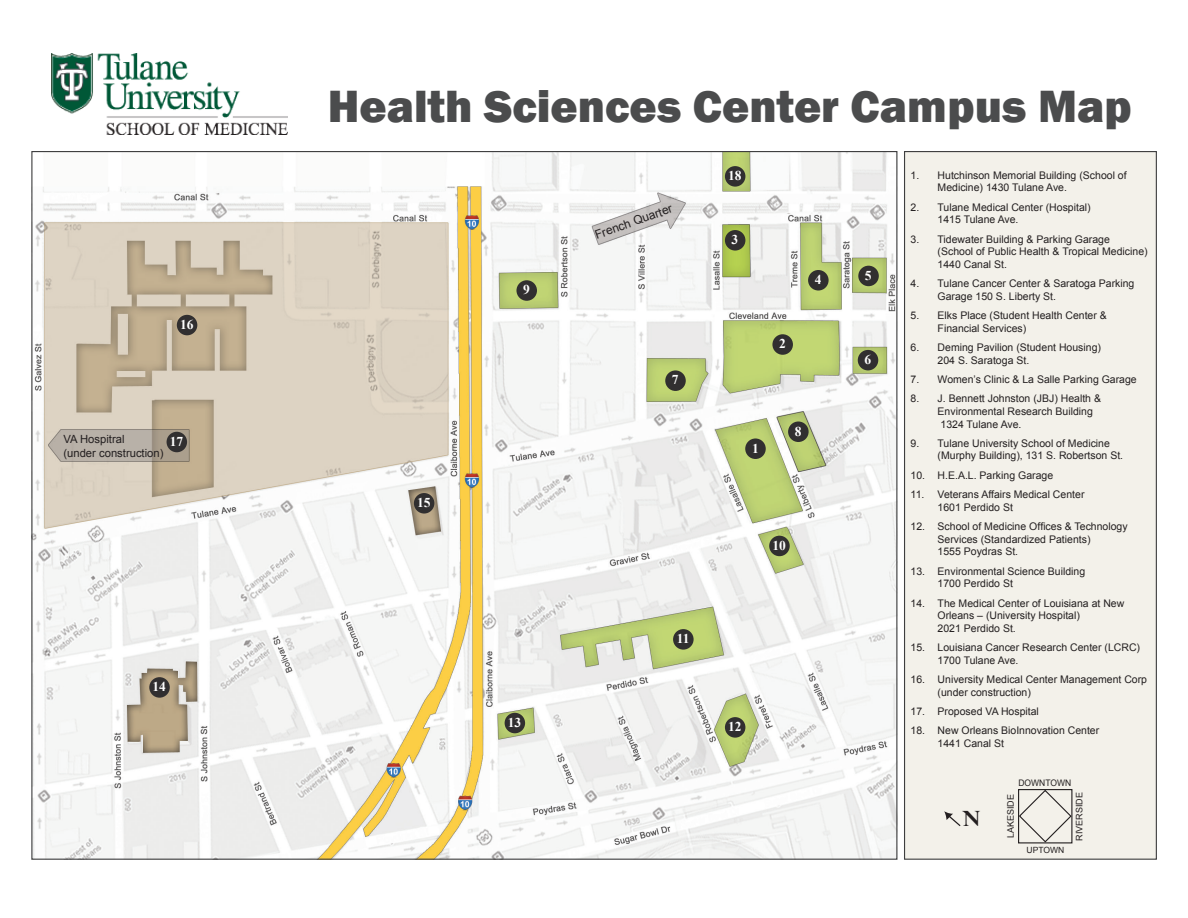
<style>
.page{position:relative;width:1188px;height:918px;background:#fff}
.page>*{position:absolute;margin:0;border:0;box-sizing:border-box;transform-origin:0 0}
.t1{font:800 46.5px "Franklin Gothic";color:#4b4c4d}
.t2{font:700 21px "Perpetua Titling";color:#231f20}
.t3{font:700 13.5px "Times New Roman";color:#fff}
.t4{font:12px "Arial";color:#231f20}
.t5{font:11.25px "Arial";color:#231f20}
.t6{font:10.5px/12.6px "Arial";color:#231f20}
.t7{font:9px "Arial";color:#231f20}
.t8{font:9px "Arial";color:#231f20;scale:.95 1}
.t9{font:8.55px "Arial";color:#231f20}
</style>
<div class="page">
<div style="left:904px;top:151px;width:253px;height:709px;background:#f3f1ea;border:1px solid #3e3e3f"></div>
<img style="left:33px;top:153px;width:862px;height:705px">
<img style="left:52px;top:54px;width:236px;height:80px">
<svg style="left:944px;top:811px;width:17px;height:15px"></svg>
<svg style="left:1018px;top:789px;width:54px;height:54px"></svg>
<div style="left:745px;top:438px;width:21px;height:21px;background:#312f30;border-radius:50%"></div>
<div style="left:772px;top:334px;width:21px;height:21px;background:#312f30;border-radius:50%"></div>
<div style="left:725px;top:230px;width:20px;height:21px;background:#312f30;border-radius:50%"></div>
<div style="left:808px;top:270px;width:21px;height:21px;background:#312f30;border-radius:50%"></div>
<div style="left:858px;top:266px;width:21px;height:20px;background:#312f30;border-radius:50%"></div>
<div style="left:858px;top:350px;width:20px;height:20px;background:#312f30;border-radius:50%"></div>
<div style="left:665px;top:370px;width:21px;height:21px;background:#312f30;border-radius:50%"></div>
<div style="left:516px;top:280px;width:21px;height:21px;background:#312f30;border-radius:50%"></div>
<div style="left:769px;top:536px;width:21px;height:20px;background:#312f30;border-radius:50%"></div>
<div style="left:673px;top:629px;width:21px;height:21px;background:#312f30;border-radius:50%"></div>
<div style="left:725px;top:717px;width:20px;height:21px;background:#312f30;border-radius:50%"></div>
<div style="left:725px;top:166px;width:20px;height:21px;background:#312f30;border-radius:50%"></div>
<div style="left:505px;top:713px;width:20px;height:20px;background:#312f30;border-radius:50%"></div>
<div style="left:149px;top:677px;width:21px;height:21px;background:#312f30;border-radius:50%"></div>
<div style="left:414px;top:493px;width:20px;height:21px;background:#312f30;border-radius:50%"></div>
<div style="left:177px;top:315px;width:20px;height:20px;background:#312f30;border-radius:50%"></div>
<div style="left:167px;top:432px;width:20px;height:20px;background:#312f30;border-radius:50%"></div>
<div style="left:788px;top:421px;width:21px;height:21px;background:#312f30;border-radius:50%"></div>
<p class="t3" style="left:180px;top:315px;width:15px">16</p>
<p class="t5" style="left:63px;top:432px;width:63px">VA Hospitral</p>
<p class="t5" style="left:63px;top:445px;width:102px">(under construction)</p>
<p class="t3" style="left:170px;top:432px;width:15px">17</p>
<p class="t3" style="left:153px;top:677px;width:15px">14</p>
<p class="t1" style="left:328px;top:77px;width:805px">Health Sciences Center Campus Map</p>
<p class="t3" style="left:417px;top:493px;width:15px">15</p>
<p class="t3" style="left:523px;top:280px;width:8px">9</p>
<p class="t3" style="left:508px;top:713px;width:15px">13</p>
<p class="t4" style="left:593px;top:228px;width:83px;rotate:-20deg">French Quarter</p>
<p class="t3" style="left:672px;top:371px;width:8px">7</p>
<p class="t3" style="left:677px;top:629px;width:14px">11</p>
<p class="t3" style="left:728px;top:166px;width:15px">18</p>
<p class="t3" style="left:732px;top:230px;width:8px">3</p>
<p class="t3" style="left:779px;top:334px;width:8px">2</p>
<p class="t3" style="left:815px;top:270px;width:8px">4</p>
<p class="t3" style="left:865px;top:266px;width:8px">5</p>
<p class="t3" style="left:864px;top:350px;width:8px">6</p>
<p class="t3" style="left:752px;top:439px;width:8px">1</p>
<p class="t3" style="left:795px;top:422px;width:8px">8</p>
<p class="t3" style="left:772px;top:536px;width:15px">10</p>
<p class="t3" style="left:728px;top:717px;width:15px">12</p>
<p class="t6" style="left:938px;top:169px;width:191px;text-indent:-27px">1. Hutchinson Memorial Building (School of<br>Medicine) 1430 Tulane Ave.</p>
<p class="t6" style="left:938px;top:201px;width:155px;text-indent:-27px">2. Tulane Medical Center (Hospital)<br>1415 Tulane Ave.</p>
<p class="t6" style="left:938px;top:233px;width:212px;text-indent:-27px">3. Tidewater Building &amp; Parking Garage (School of Public Health &amp; Tropical Medicine)<br>1440 Canal St.</p>
<p class="t6" style="left:938px;top:277px;width:198px;text-indent:-27px">4. Tulane Cancer Center &amp; Saratoga Parking<br>Garage 150 S. Liberty St.</p>
<p class="t6" style="left:938px;top:309px;width:171px;text-indent:-27px">5. Elks Place (Student Health Center &amp;<br>Financial Services)</p>
<p class="t6" style="left:938px;top:341px;width:165px;text-indent:-27px">6. Deming Pavilion (Student Housing)<br>204 S. Saratoga St.</p>
<p class="t6" style="left:911px;top:373px;width:228px">7. Women’s Clinic &amp; La Salle Parking Garage</p>
<p class="t6" style="left:938px;top:392px;width:165px;text-indent:-27px">8. J. Bennett Johnston (JBJ) Health &amp;<br>Environmental Research Building<br>1324 Tulane Ave.</p>
<p class="t6" style="left:938px;top:437px;width:187px;text-indent:-27px">9. Tulane University School of Medicine (Murphy Building), 131 S. Robertson St.</p>
<p class="t6" style="left:911px;top:469px;width:144px">10. H.E.A.L. Parking Garage</p>
<p class="t6" style="left:938px;top:488px;width:148px;text-indent:-27px">11. Veterans Affairs Medical Center<br>1601 Perdido St</p>
<p class="t6" style="left:938px;top:520px;width:192px;text-indent:-27px">12. School of Medicine Offices &amp; Technology<br>Services (Standardized Patients)<br>1555 Poydras St.</p>
<p class="t6" style="left:938px;top:565px;width:149px;text-indent:-27px">13. Environmental Science Building<br>1700 Perdido St</p>
<p class="t6" style="left:938px;top:597px;width:188px;text-indent:-27px">14. The Medical Center of Louisiana at New<br>Orleans – (University Hospital)<br>2021 Perdido St.</p>
<p class="t6" style="left:938px;top:641px;width:204px;text-indent:-27px">15. Louisiana Cancer Research Center (LCRC)<br>1700 Tulane Ave.</p>
<p class="t6" style="left:938px;top:673px;width:211px;text-indent:-27px">16. University Medical Center Management Corp (under construction)</p>
<p class="t6" style="left:911px;top:705px;width:130px">17. Proposed VA Hospital</p>
<p class="t6" style="left:938px;top:725px;width:163px;text-indent:-27px">18. New Orleans BioInnovation Center<br>1441 Canal St</p>
<p class="t2" style="left:962px;top:805px;width:20px">N</p>
<p class="t8" style="left:1018px;top:777px;width:57px">DOWNTOWN</p>
<p class="t7" style="left:1005px;top:838px;width:46px;rotate:-90deg">LAKESIDE</p>
<p class="t7" style="left:1073px;top:841px;width:50px;rotate:-90deg">RIVERSIDE</p>
<p class="t9" style="left:1027px;top:845px;width:39px">UPTOWN</p>
</div>
